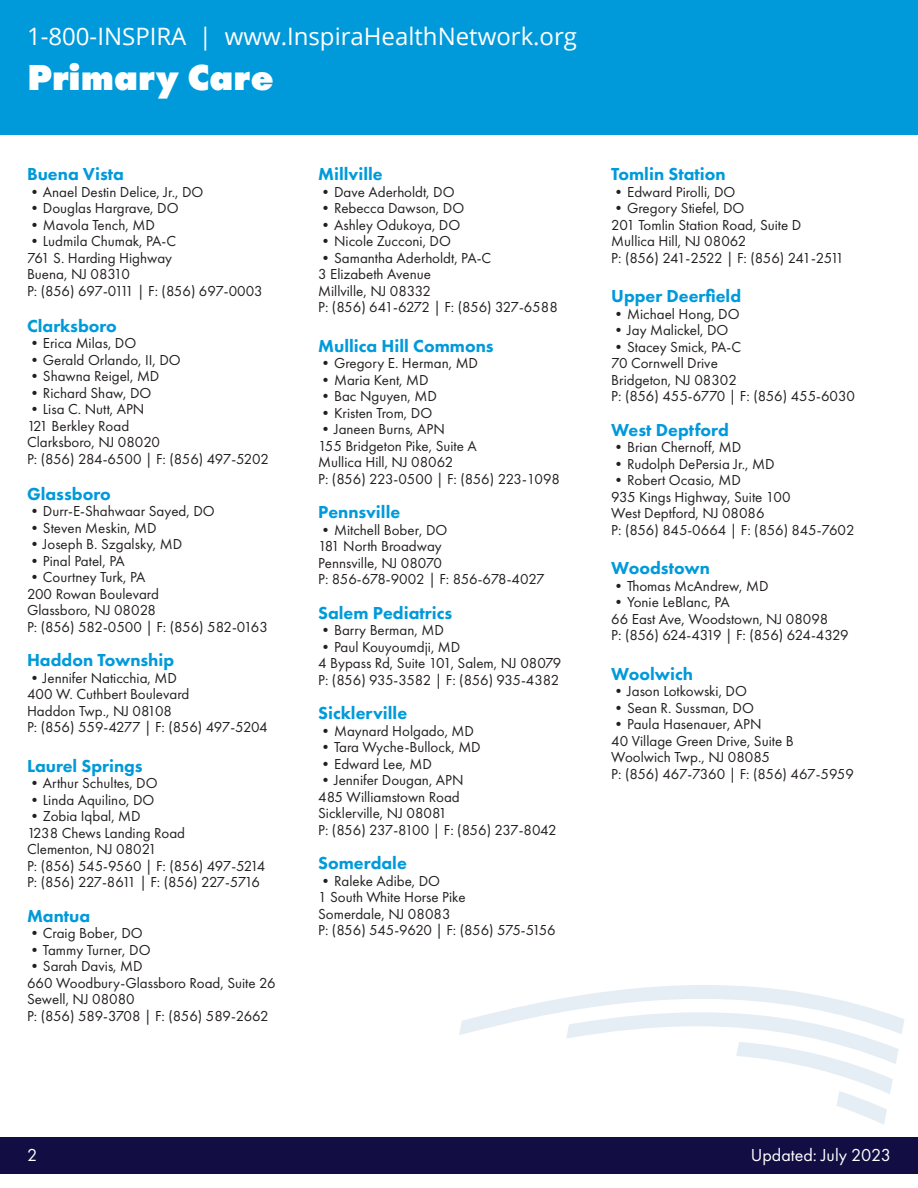
<style>
.page{position:relative;width:918px;height:1188px;background:#fff}
.page>*{position:absolute;margin:0;border:0;box-sizing:border-box;transform-origin:0 0}
.t1{font:800 37.5px "Futura PT";color:#fff}
.t2{font:24px "Open Sans";color:#fff}
.t3{font:800 18px "Futura PT";color:#009ada}
.t4{font:18px "Futura PT";color:#fff}
.t5{font:15px/16.5px "Futura PT";color:#231f20}
</style>
<div class="page">
<div style="left:0;top:0;width:918px;height:134px;background:#009ada"></div>
<div style="left:0;top:1137px;width:918px;height:37px;background:#120d43"></div>
<svg style="left:459px;top:985px;width:445px;height:140px"></svg>
<h2 class="t2" style="left:27px;top:20px;width:552px">1-800-INSPIRA | www.InspiraHealthNetwork.org</h2>
<h1 class="t1" style="left:27px;top:54px;width:248px">Primary Care</h1>
<p class="t3" style="left:27px;top:163px;width:99px">Buena Vista</p>
<p class="t5" style="left:27px;top:183px;width:178px">• Anael Destin Delice, Jr., DO</p>
<p class="t5" style="left:27px;top:200px;width:153px">• Douglas Hargrave, DO</p>
<p class="t5" style="left:27px;top:216px;width:129px">• Mavola Tench, MD</p>
<p class="t5" style="left:27px;top:233px;width:237px">• Ludmila Chumak, PA-C<br>761 S. Harding Highway<br>Buena, NJ 08310<br>P: (856) 697-0111 | F: (856) 697-0003</p>
<p class="t3" style="left:27px;top:314px;width:91px">Clarksboro</p>
<p class="t5" style="left:27px;top:335px;width:111px">• Erica Milas, DO</p>
<p class="t5" style="left:27px;top:351px;width:155px">• Gerald Orlando, II, DO</p>
<p class="t5" style="left:27px;top:368px;width:134px">• Shawna Reigel, MD</p>
<p class="t5" style="left:27px;top:384px;width:126px">• Richard Shaw, DO</p>
<p class="t5" style="left:27px;top:401px;width:244px">• Lisa C. Nutt, APN<br>121 Berkley Road<br>Clarksboro, NJ 08020<br>P: (856) 284-6500 | F: (856) 497-5202</p>
<p class="t3" style="left:27px;top:482px;width:85px">Glassboro</p>
<p class="t5" style="left:27px;top:503px;width:189px">• Durr-E-Shahwaar Sayed, DO</p>
<p class="t5" style="left:27px;top:519px;width:131px">• Steven Meskin, MD</p>
<p class="t5" style="left:27px;top:536px;width:157px">• Joseph B. Szgalsky, MD</p>
<p class="t5" style="left:27px;top:552px;width:99px">• Pinal Patel, PA</p>
<p class="t5" style="left:27px;top:569px;width:243px">• Courtney Turk, PA<br>200 Rowan Boulevard<br>Glassboro, NJ 08028<br>P: (856) 582-0500 | F: (856) 582-0163</p>
<p class="t3" style="left:27px;top:649px;width:149px">Haddon Township</p>
<p class="t5" style="left:27px;top:669px;width:242px">• Jennifer Naticchia, MD<br>400 W. Cuthbert Boulevard<br>Haddon Twp., NJ 08108<br>P: (856) 559-4277 | F: (856) 497-5204</p>
<p class="t3" style="left:27px;top:754px;width:117px">Laurel Springs</p>
<p class="t5" style="left:27px;top:775px;width:132px">• Arthur Schultes, DO</p>
<p class="t5" style="left:27px;top:791px;width:129px">• Linda Aquilino, DO</p>
<p class="t5" style="left:27px;top:808px;width:240px">• Zobia Iqbal, MD<br>1238 Chews Landing Road<br>Clementon, NJ 08021<br>P: (856) 545-9560 | F: (856) 497-5214<br>P: (856) 227-8611 | F: (856) 227-5716</p>
<p class="t3" style="left:27px;top:904px;width:65px">Mantua</p>
<p class="t5" style="left:27px;top:925px;width:117px">• Craig Bober, DO</p>
<p class="t5" style="left:27px;top:941px;width:125px">• Tammy Turner, DO</p>
<p class="t5" style="left:27px;top:958px;width:250px">• Sarah Davis, MD<br>660 Woodbury-Glassboro Road, Suite 26<br>Sewell, NJ 08080<br>P: (856) 589-3708 | F: (856) 589-2662</p>
<p class="t3" style="left:318px;top:163px;width:66px">Millville</p>
<p class="t5" style="left:318px;top:183px;width:138px">• Dave Aderholdt, DO</p>
<p class="t5" style="left:318px;top:200px;width:148px">• Rebecca Dawson, DO</p>
<p class="t5" style="left:318px;top:216px;width:144px">• Ashley Odukoya, DO</p>
<p class="t5" style="left:318px;top:233px;width:134px">• Nicole Zucconi, DO</p>
<p class="t5" style="left:318px;top:249px;width:241px">• Samantha Aderholdt, PA-C<br>3 Elizabeth Avenue<br>Millville, NJ 08332<br>P: (856) 641-6272 | F: (856) 327-6588</p>
<p class="t3" style="left:318px;top:334px;width:177px">Mullica Hill Commons</p>
<p class="t5" style="left:318px;top:355px;width:161px">• Gregory E. Herman, MD</p>
<p class="t5" style="left:318px;top:371px;width:112px">• Maria Kent, MD</p>
<p class="t5" style="left:318px;top:388px;width:120px">• Bac Nguyen, MD</p>
<p class="t5" style="left:318px;top:404px;width:116px">• Kristen Trom, DO</p>
<p class="t5" style="left:318px;top:421px;width:243px">• Janeen Burns, APN<br>155 Bridgeton Pike, Suite A<br>Mullica Hill, NJ 08062<br>P: (856) 223-0500 | F: (856) 223-1098</p>
<p class="t3" style="left:318px;top:501px;width:84px">Pennsville</p>
<p class="t5" style="left:318px;top:521px;width:228px">• Mitchell Bober, DO<br>181 North Broadway<br>Pennsville, NJ 08070<br>P: 856-678-9002 | F: 856-678-4027</p>
<p class="t3" style="left:318px;top:601px;width:136px">Salem Pediatrics</p>
<p class="t5" style="left:318px;top:622px;width:127px">• Barry Berman, MD</p>
<p class="t5" style="left:318px;top:638px;width:245px">• Paul Kouyoumdji, MD<br>4 Bypass Rd, Suite 101, Salem, NJ 08079<br>P: (856) 935-3582 | F: (856) 935-4382</p>
<p class="t3" style="left:318px;top:702px;width:91px">Sicklerville</p>
<p class="t5" style="left:318px;top:722px;width:157px">• Maynard Holgado, MD</p>
<p class="t5" style="left:318px;top:739px;width:164px">• Tara Wyche-Bullock, MD</p>
<p class="t5" style="left:318px;top:755px;width:115px">• Edward Lee, MD</p>
<p class="t5" style="left:318px;top:772px;width:240px">• Jennifer Dougan, APN<br>485 Williamstown Road<br>Sicklerville, NJ 08081<br>P: (856) 237-8100 | F: (856) 237-8042</p>
<p class="t3" style="left:318px;top:852px;width:90px">Somerdale</p>
<p class="t5" style="left:318px;top:872px;width:239px">• Raleke Adibe, DO<br>1 South White Horse Pike<br>Somerdale, NJ 08083<br>P: (856) 545-9620 | F: (856) 575-5156</p>
<p class="t3" style="left:611px;top:163px;width:116px">Tomlin Station</p>
<p class="t5" style="left:611px;top:183px;width:126px">• Edward Pirolli, DO</p>
<p class="t5" style="left:611px;top:200px;width:234px">• Gregory Stiefel, DO<br>201 Tomlin Station Road, Suite D<br>Mullica Hill, NJ 08062<br>P: (856) 241-2522 | F: (856) 241-2511</p>
<p class="t3" style="left:611px;top:285px;width:131px">Upper Deerfield</p>
<p class="t5" style="left:611px;top:305px;width:130px">• Michael Hong, DO</p>
<p class="t5" style="left:611px;top:322px;width:119px">• Jay Malickel, DO</p>
<p class="t5" style="left:611px;top:338px;width:245px">• Stacey Smick, PA-C<br>70 Cornwell Drive<br>Bridgeton, NJ 08302<br>P: (856) 455-6770 | F: (856) 455-6030</p>
<p class="t3" style="left:611px;top:418px;width:119px">West Deptford</p>
<p class="t5" style="left:611px;top:439px;width:131px">• Brian Chernoff, MD</p>
<p class="t5" style="left:611px;top:455px;width:165px">• Rudolph DePersia Jr., MD</p>
<p class="t5" style="left:611px;top:472px;width:245px">• Robert Ocasio, MD<br>935 Kings Highway, Suite 100<br>West Deptford, NJ 08086<br>P: (856) 845-0664 | F: (856) 845-7602</p>
<p class="t3" style="left:611px;top:557px;width:100px">Woodstown</p>
<p class="t5" style="left:611px;top:577px;width:159px">• Thomas McAndrew, MD</p>
<p class="t5" style="left:611px;top:594px;width:239px">• Yonie LeBlanc, PA<br>66 East Ave, Woodstown, NJ 08098<br>P: (856) 624-4319 | F: (856) 624-4329</p>
<p class="t3" style="left:611px;top:663px;width:83px">Woolwich</p>
<p class="t5" style="left:611px;top:683px;width:137px">• Jason Lotkowski, DO</p>
<p class="t5" style="left:611px;top:700px;width:144px">• Sean R. Sussman, DO</p>
<p class="t5" style="left:611px;top:716px;width:244px">• Paula Hasenauer, APN<br>40 Village Green Drive, Suite B<br>Woolwich Twp., NJ 08085<br>P: (856) 467-7360 | F: (856) 467-5959</p>
<p class="t4" style="left:27px;top:1144px;width:12px">2</p>
<p class="t4" style="left:751px;top:1144px;width:142px">Updated: July 2023</p>
</div>
